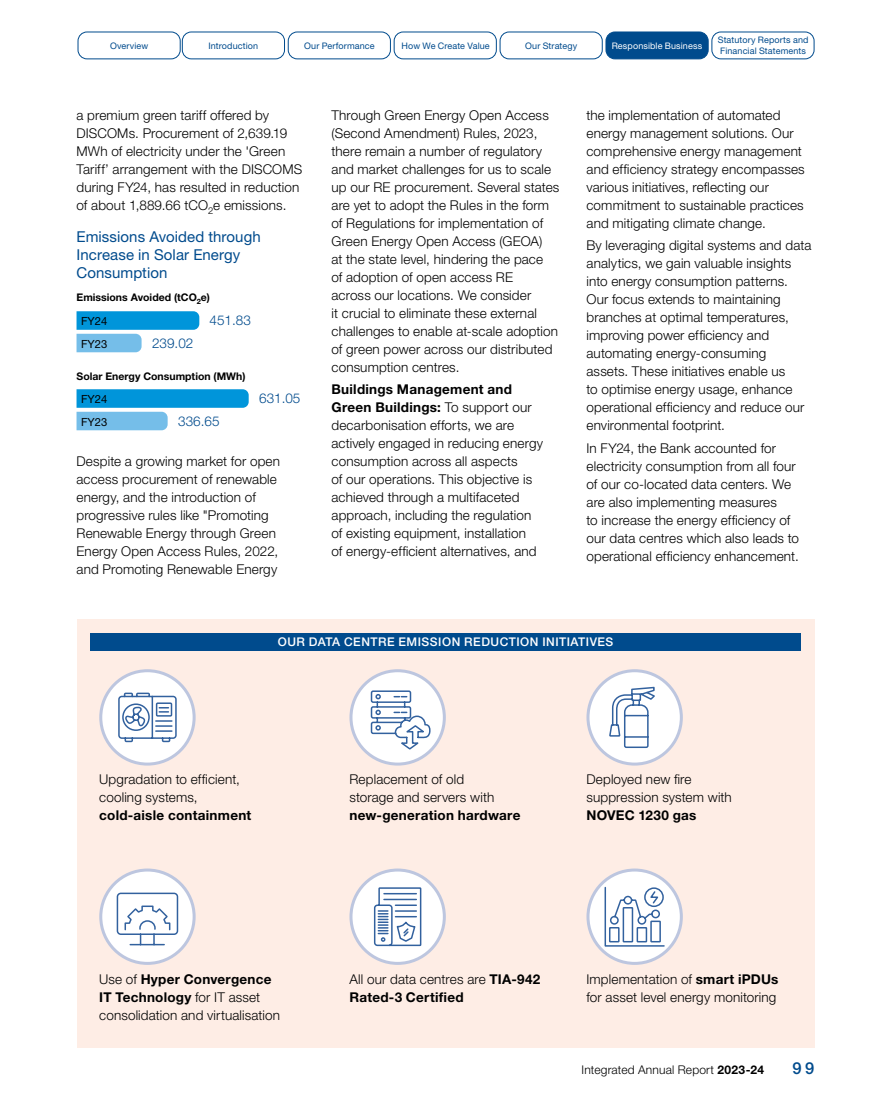
<style>
.page{position:relative;width:891px;height:1107px;background:#fff}
.page>*{position:absolute;margin:0;border:0;box-sizing:border-box;transform-origin:0 0}
.t1{font:500 16.5px "Helvetica Neue LT Std";color:#004b8d}
.t2{font:15px/18px "Helvetica Neue LT Std";letter-spacing:.005em;color:#004b8d}
.t3{font:300 13.5px/18px "Helvetica Neue LT Std";letter-spacing:.01em;color:#000}
.t4{font:700 13.5px/18px "Helvetica Neue LT Std";letter-spacing:.02em;color:#000}
.t5{font:300 13.5px "Helvetica Neue LT Std";color:#004b8d}
.t6{font:500 12px "Helvetica Neue LT Std";letter-spacing:.04em;color:#fff}
.t7{font:300 12px "Helvetica Neue LT Std";letter-spacing:.015em;color:#000}
.t8{font:11.25px "Helvetica Neue LT Std";color:#000}
.t9{font:700 10.5px "Helvetica Neue LT Std";color:#000}
.t10{font:9px/10.5px "Helvetica Neue LT Std";letter-spacing:.015em;color:#004b8d}
.t11{font:9px "Helvetica Neue LT Std";letter-spacing:.015em;color:#fff}
.s1{font-weight:700}
.s2{font-weight:300}
</style>
<div class="page">
<svg style="left:77px;top:311px;width:122px;height:41px"></svg>
<svg style="left:77px;top:389px;width:172px;height:41px"></svg>
<div style="left:77px;top:619px;width:737px;height:428px;background:#feede5"></div>
<div style="left:90px;top:633px;width:711px;height:18px;background:#004b8d"></div>
<div style="left:588px;top:671px;width:93px;height:93px;background:#fff;border-radius:50%"></div>
<div style="left:586px;top:669px;width:97px;height:97px;border:3px solid #bdc6df;border-radius:50%"></div>
<svg style="left:608px;top:686px;width:47px;height:71px"></svg>
<div style="left:351px;top:671px;width:93px;height:93px;background:#fff;border-radius:50%"></div>
<div style="left:349px;top:669px;width:97px;height:97px;border:3px solid #bdc6df;border-radius:50%"></div>
<svg style="left:370px;top:690px;width:61px;height:61px"></svg>
<div style="left:101px;top:671px;width:93px;height:93px;background:#fff;border-radius:50%"></div>
<div style="left:99px;top:669px;width:97px;height:97px;border:3px solid #bdc6df;border-radius:50%"></div>
<svg style="left:118px;top:692px;width:59px;height:51px"></svg>
<div style="left:101px;top:870px;width:93px;height:93px;background:#fff;border-radius:50%"></div>
<div style="left:99px;top:869px;width:97px;height:96px;border:3px solid #bdc6df;border-radius:50%"></div>
<svg style="left:116px;top:892px;width:63px;height:54px"></svg>
<div style="left:351px;top:870px;width:93px;height:93px;background:#fff;border-radius:50%"></div>
<div style="left:349px;top:869px;width:97px;height:96px;border:3px solid #bdc6df;border-radius:50%"></div>
<div style="left:588px;top:870px;width:93px;height:93px;background:#fff;border-radius:50%"></div>
<div style="left:586px;top:869px;width:97px;height:96px;border:3px solid #bdc6df;border-radius:50%"></div>
<svg style="left:604px;top:886px;width:61px;height:61px"></svg>
<svg style="left:373px;top:887px;width:49px;height:60px"></svg>
<div style="left:78px;top:32px;width:103px;height:27px;border:1px solid #004b8d;border-radius:9px"></div>
<div style="left:182px;top:32px;width:103px;height:27px;border:1px solid #004b8d;border-radius:9px"></div>
<div style="left:288px;top:32px;width:103px;height:27px;border:1px solid #004b8d;border-radius:9px"></div>
<div style="left:394px;top:32px;width:103px;height:27px;border:1px solid #004b8d;border-radius:9px"></div>
<div style="left:500px;top:32px;width:103px;height:27px;border:1px solid #004b8d;border-radius:9px"></div>
<div style="left:606px;top:32px;width:102px;height:27px;background:#004b8d;border-radius:9px"></div>
<div style="left:606px;top:32px;width:103px;height:27px;border:1px solid #004b8d;border-radius:9px"></div>
<div style="left:712px;top:32px;width:102px;height:27px;border:1px solid #004b8d;border-radius:9px"></div>
<p class="t10" style="left:110px;top:40px;width:40px">Overview</p>
<p class="t10" style="left:209px;top:40px;width:51px">Introduction</p>
<p class="t10" style="left:304px;top:40px;width:72px">Our Performance</p>
<p class="t10" style="left:402px;top:40px;width:90px">How We Create Value</p>
<p class="t10" style="left:525px;top:40px;width:53px">Our Strategy</p>
<p class="t11" style="left:612px;top:40px;width:92px">Responsible Business</p>
<p class="t10" style="left:718px;top:35px;width:92px">Statutory Reports and<br>Financial Statements</p>
<p class="t3" style="left:77px;top:106px;width:227px">a premium green tariff offered by DISCOMs. Procurement of 2,639.19<br>MWh of electricity under the 'Green Tariff’ arrangement with the DISCOMS during FY24, has resulted in reduction of about 1,889.66 tCO<sub>2</sub>e emissions.</p>
<p class="t2" style="left:77px;top:228px;width:186px">Emissions Avoided through<br>Increase in Solar Energy<br>Consumption</p>
<p class="t9" style="left:77px;top:291px;width:135px">Emissions Avoided (tCO<sub>2</sub>e)</p>
<p class="t8" style="left:81px;top:315px;width:28px">FY24</p>
<p class="t5" style="left:210px;top:312px;width:43px">451.83</p>
<p class="t8" style="left:81px;top:337px;width:28px">FY23</p>
<p class="t5" style="left:152px;top:335px;width:43px">239.02</p>
<p class="t9" style="left:77px;top:370px;width:170px">Solar Energy Consumption (MWh)</p>
<p class="t8" style="left:81px;top:393px;width:28px">FY24</p>
<p class="t5" style="left:259px;top:390px;width:43px">631.05</p>
<p class="t8" style="left:81px;top:415px;width:28px">FY23</p>
<p class="t5" style="left:178px;top:413px;width:43px">336.65</p>
<p class="t3" style="left:77px;top:452px;width:205px">Despite a growing market for open access procurement of renewable energy, and the introduction of progressive rules like "Promoting<br>Renewable Energy through Green<br>Energy Open Access Rules, 2022, and Promoting Renewable Energy</p>
<p class="t3" style="left:332px;top:106px;width:229px">Through Green Energy Open Access (Second Amendment) Rules, 2023, there remain a number of regulatory and market challenges for us to scale up our RE procurement. Several states are yet to adopt the Rules in the form of Regulations for implementation of Green Energy Open Access (GEOA)<br>at the state level, hindering the pace<br>of adoption of open access RE<br>across our locations. We consider<br>it crucial to eliminate these external challenges to enable at-scale adoption of green power across our distributed consumption centres.</p>
<p class="t3" style="left:332px;top:380px;width:213px"><span class="s1">Buildings Management and Green Buildings:</span> To support our decarbonisation efforts, we are actively engaged in reducing energy consumption across all aspects<br>of our operations. This objective is achieved through a multifaceted approach, including the regulation of existing equipment, installation<br>of energy-efficient alternatives, and</p>
<p class="t3" style="left:586px;top:106px;width:220px">the implementation of automated energy management solutions. Our comprehensive energy management and efficiency strategy encompasses various initiatives, reflecting our commitment to sustainable practices and mitigating climate change.</p>
<p class="t3" style="left:586px;top:236px;width:227px">By leveraging digital systems and data analytics, we gain valuable insights into energy consumption patterns.<br>Our focus extends to maintaining branches at optimal temperatures, improving power efficiency and automating energy-consuming<br>assets. These initiatives enable us<br>to optimise energy usage, enhance operational efficiency and reduce our environmental footprint.</p>
<p class="t3" style="left:586px;top:439px;width:214px">In FY24, the Bank accounted for electricity consumption from all four of our co-located data centers. We are also implementing measures<br>to increase the energy efficiency of our data centres which also leads to operational efficiency enhancement.</p>
<p class="t6" style="left:278px;top:635px;width:337px">OUR DATA CENTRE EMISSION REDUCTION INITIATIVES</p>
<p class="t3" style="left:99px;top:769px;width:142px">Upgradation to efficient, cooling systems,</p>
<p class="t4" style="left:99px;top:805px;width:154px">cold-aisle containment</p>
<p class="t3" style="left:349px;top:769px;width:146px">Replacement of old storage and servers with</p>
<p class="t4" style="left:349px;top:805px;width:173px">new-generation hardware</p>
<p class="t3" style="left:586px;top:769px;width:147px">Deployed new fire suppression system with</p>
<p class="t4" style="left:586px;top:805px;width:111px">NOVEC 1230 gas</p>
<p class="t3" style="left:99px;top:970px;width:182px">Use of <span class="s1">Hyper Convergence<br>IT Technology</span> for IT asset consolidation and virtualisation</p>
<p class="t4" style="left:349px;top:970px;width:192px"><span class="s2">All our data centres are</span> TIA-942<br>Rated-3 Certified</p>
<p class="t3" style="left:586px;top:970px;width:193px">Implementation of <span class="s1">smart iPDUs </span>for asset level energy monitoring</p>
<p class="t7" style="left:582px;top:1063px;width:184px">Integrated Annual Report <span class="s1">2023-24</span></p>
<p class="t1" style="left:793px;top:1058px;width:23px">99</p>
</div>
